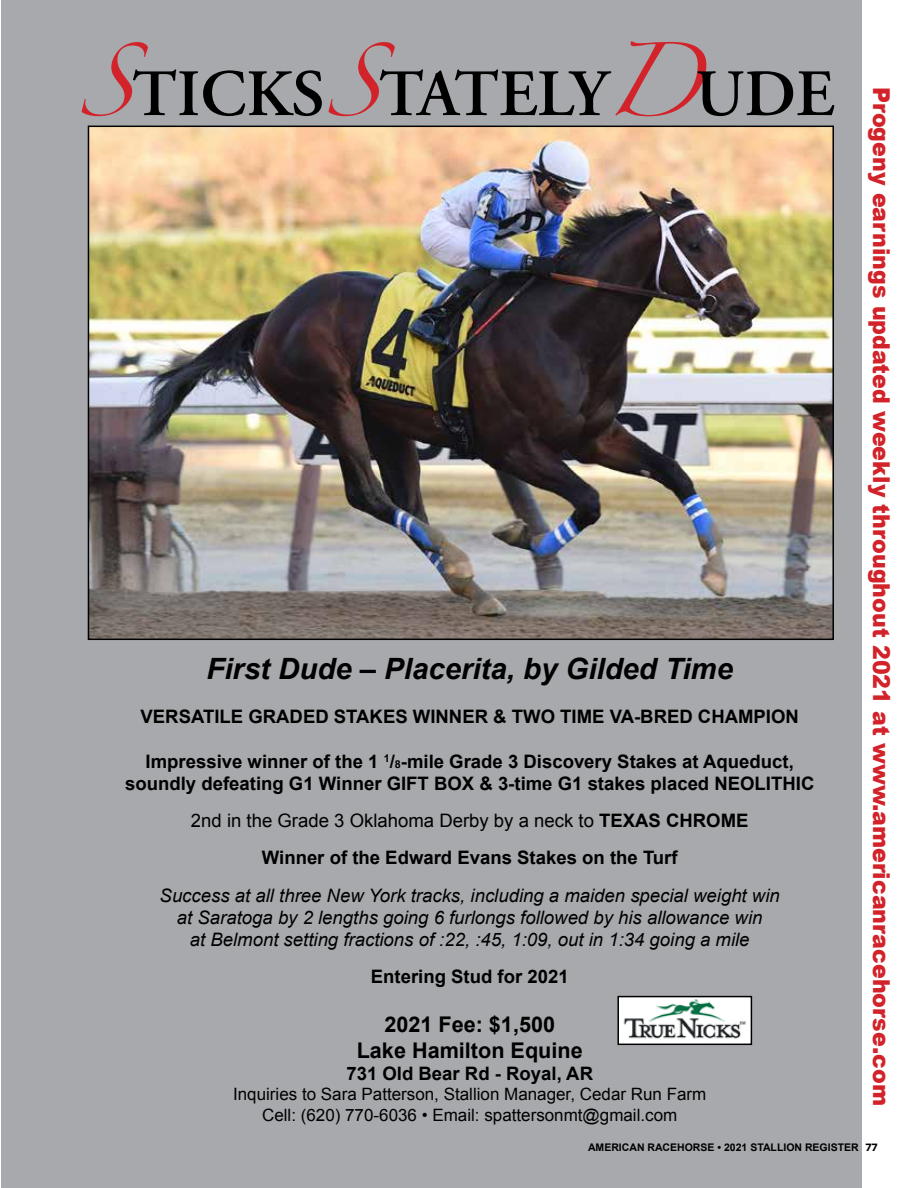
<style>
.page{position:relative;width:918px;height:1188px;background:#fff}
.page>*{position:absolute;margin:0;border:0;box-sizing:border-box;transform-origin:0 0}
.t1{font:600 66px "Adobe Garamond Pro";color:#000}
.t2{font:italic 700 29.4px "Arial";color:#000}
.t3{font:900 23.25px "Arial";color:#d2232a;scale:.95 1}
.t4{font:700 21.6px/26px "Arial";color:#000;text-align:center}
.t5{font:700 18.6px/22.2px "Arial";color:#000;text-align:center}
.t6{font:italic 18.6px/22.2px "Arial";color:#000;text-align:center}
.t7{font:16.95px/20.4px "Arial";color:#000;text-align:center}
.t8{font:700 10.5px "Arial";color:#000}
.s1{font-family:"Zapfino";font-weight:400;color:#d2232a}
.s2{font-family:"Avenir";font-weight:900}
.s3{font-size:10.8px}
.s4{font-weight:400}
</style>
<div class="page">
<div style="left:1px;top:0;width:917px;height:1188px;background:#a7a9ac"></div>
<img style="left:91px;top:129px;width:740px;height:508px">
<div style="left:862px;top:0;width:56px;height:1188px;background:#fff"></div>
<img style="left:620px;top:999px;width:129px;height:43px">
<div style="left:617px;top:996px;width:135px;height:49px;border:2px solid #000"></div>
<h1 class="t1" style="left:78px;top:56px;width:758px"><span class="s1">S</span>TICKS<span class="s1">S</span>TATELY<span class="s1">D</span>UDE</h1>
<p class="t3" style="left:898px;top:87px;width:1074px;rotate:90deg">Progeny earnings updated weekly throughout 2021 at www.americanracehorse.com</p>
<p class="t8" style="left:588px;top:1140px;width:291px">AMERICAN RACEHORSE • 2021 STALLION REGISTER <span class="s2">77</span></p>
<h2 class="t2" style="left:206px;top:649px;width:528px">First Dude – Placerita, by Gilded Time</h2>
<p class="t5" style="left:141px;top:706px;width:660px">VERSATILE GRADED STAKES WINNER &amp; TWO TIME VA-BRED CHAMPION</p>
<p class="t5" style="left:125px;top:751px;width:691px">Impressive winner of the 1 <sup>1</sup>/<span class="s3">8</span>-mile Grade 3 Discovery Stakes at Aqueduct, soundly defeating G1 Winner GIFT BOX &amp; 3-time G1 stakes placed NEOLITHIC</p>
<p class="t5" style="left:191px;top:803px;width:559px;line-height:37.2px"><span class="s4">2nd in the Grade 3 Oklahoma Derby by a neck to</span> TEXAS CHROME<br>Winner of the Edward Evans Stakes on the Turf</p>
<p class="t6" style="left:160px;top:884px;width:622px">Success at all three New York tracks, including a maiden special weight win at Saratoga by 2 lengths going 6 furlongs followed by his allowance win<br>at Belmont setting fractions of :22, :45, 1:09, out in 1:34 going a mile</p>
<p class="t5" style="left:371px;top:966px;width:199px">Entering Stud for 2021</p>
<p class="t4" style="left:357px;top:1012px;width:228px">2021 Fee: $1,500<br>Lake Hamilton Equine</p>
<p class="t5" style="left:346px;top:1063px;width:248px">731 Old Bear Rd - Royal, AR</p>
<p class="t7" style="left:233px;top:1084px;width:475px">Inquiries to Sara Patterson, Stallion Manager, Cedar Run Farm<br>Cell: (620) 770-6036 • Email: spattersonmt@gmail.com</p>
</div>
